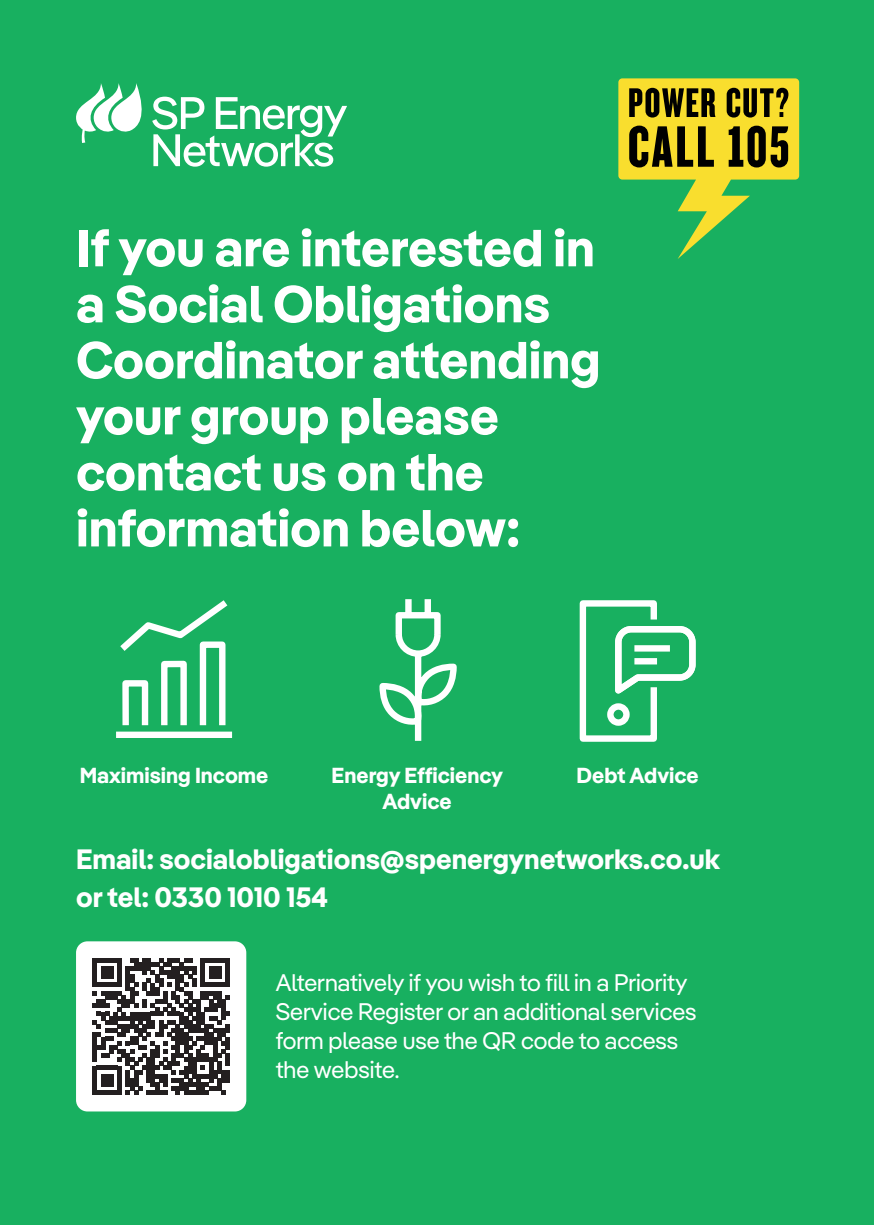
<style>
.page{position:relative;width:874px;height:1225px;background:#fff}
.page>*{position:absolute;margin:0;border:0;box-sizing:border-box;transform-origin:0 0}
.t1{font:700 52px/56px "Iber Pangea";color:#fff}
.t2{font:700 28px/37.6px "Iber Pangea";color:#fff}
.t3{font:24px/28.8px "Iber Pangea";color:#fff}
.t4{font:700 21.8px/26px "Iber Pangea";color:#fff;text-align:center}
</style>
<div class="page">
<div style="left:0;top:0;width:873px;height:1225px;background:#18b060"></div>
<svg style="left:618px;top:78px;width:180px;height:181px"></svg>
<svg style="left:379px;top:599px;width:78px;height:142px"></svg>
<svg style="left:579px;top:600px;width:117px;height:142px"></svg>
<svg style="left:120px;top:600px;width:108px;height:126px"></svg>
<div style="left:116px;top:731px;width:116px;height:7px;background:#fff"></div>
<div style="left:76px;top:941px;width:170px;height:170px;background:#fff;border-radius:11px"></div>
<svg style="left:93px;top:958px;width:136px;height:137px"></svg>
<hr style="left:225px;top:1036px;width:4px;height:13px;background:#231f20">
<hr style="left:225px;top:1053px;width:4px;height:12px;background:#231f20">
<hr style="left:225px;top:1070px;width:4px;height:12px;background:#231f20">
<svg style="left:76px;top:83px;width:271px;height:84px"></svg>
<h1 class="t1" style="left:76px;top:218px;width:525px">If you are interested in a Social Obligations<br>Coordinator attending your group please contact us on the information below:</h1>
<p class="t4" style="left:80px;top:761px;width:190px">Maximising Income</p>
<p class="t4" style="left:331px;top:761px;width:173px">Energy Efficiency<br>Advice</p>
<p class="t4" style="left:576px;top:761px;width:123px">Debt Advice</p>
<p class="t2" style="left:76px;top:839px;width:645px">Email: socialobligations@spenergynetworks.co.uk or tel: 0330 1010 154</p>
<p class="t3" style="left:276px;top:967px;width:422px">Alternatively if you wish to fill in a Priority Service Register or an additional services form please use the QR code to access the website.</p>
</div>
